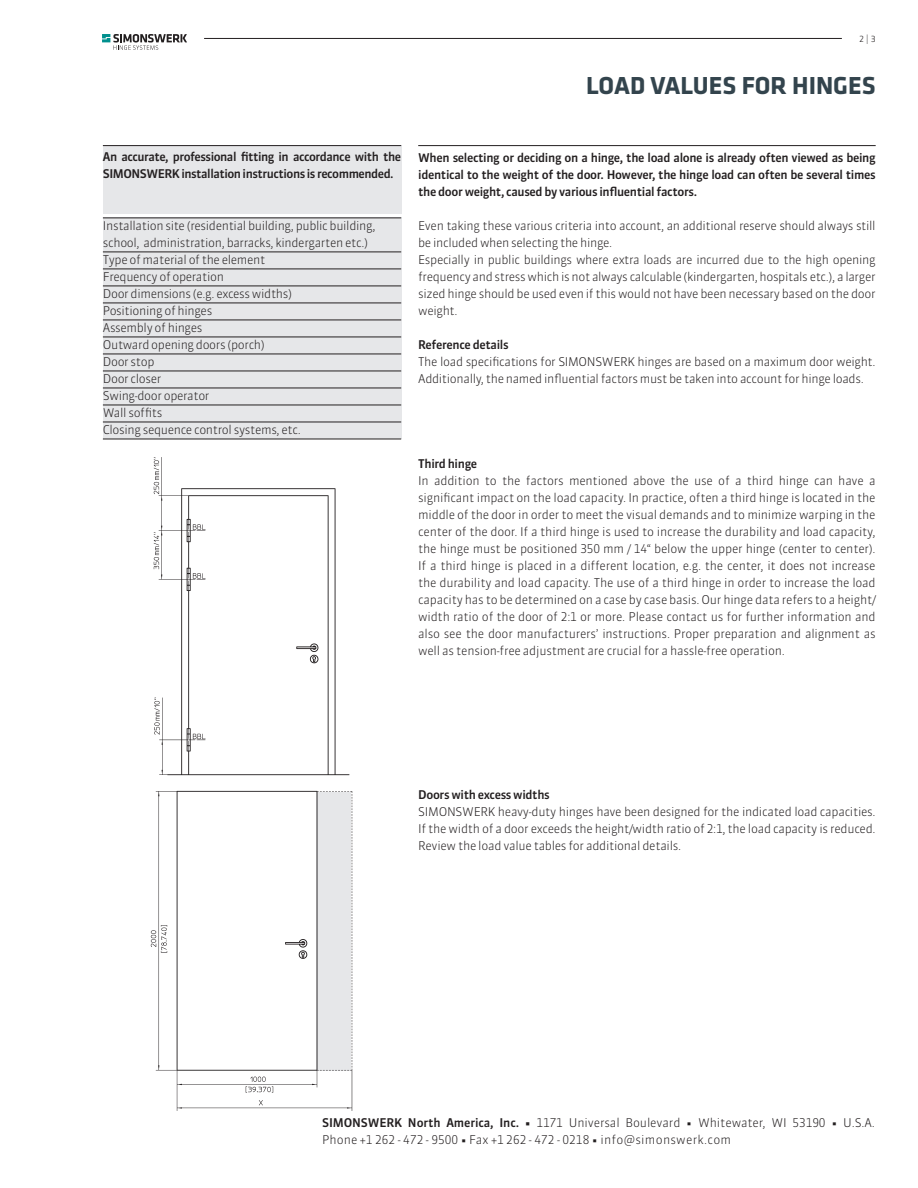
<style>
.page{position:relative;width:918px;height:1188px;background:#fff}
.page>*{position:absolute;margin:0;border:0;box-sizing:border-box;transform-origin:0 0}
.t1{font:700 25.5px "Klavika";color:#33444d}
.t2{font:300 12px/17px "Sanuk TF";letter-spacing:-.03em;color:#231f20}
.t3{font:500 12px/17px "Sanuk TF";letter-spacing:-.04em;color:#231f20;text-align:justify}
.t4{font:300 12px/17px "Sanuk TF";letter-spacing:-.01em;color:#231f20}
.t5{font:300 9.45px "Klavika";color:#231f20}
.s1{font-weight:500}
</style>
<div class="page">
<hr style="left:204px;top:38px;width:638px;height:1px;background:#231f20">
<svg style="left:102px;top:34px;width:85px;height:16px"></svg>
<hr style="left:418px;top:145px;width:458px;height:1px;background:#231f20">
<div style="left:103px;top:218px;width:298px;height:221px;background:#e6e7e9"></div>
<div style="left:103px;top:145px;width:298px;height:68px;background:#e6e7e9"></div>
<hr style="left:103px;top:218px;width:298px;height:1px;background:#231f20">
<hr style="left:103px;top:145px;width:298px;height:1px;background:#231f20">
<hr style="left:103px;top:252px;width:298px;height:1px;background:#231f20">
<hr style="left:103px;top:269px;width:298px;height:1px;background:#231f20">
<hr style="left:103px;top:286px;width:298px;height:1px;background:#231f20">
<hr style="left:103px;top:303px;width:298px;height:1px;background:#231f20">
<hr style="left:103px;top:320px;width:298px;height:1px;background:#231f20">
<hr style="left:103px;top:371px;width:298px;height:1px;background:#231f20">
<hr style="left:103px;top:388px;width:298px;height:1px;background:#231f20">
<hr style="left:103px;top:405px;width:298px;height:1px;background:#231f20">
<hr style="left:103px;top:422px;width:298px;height:1px;background:#231f20">
<hr style="left:103px;top:439px;width:298px;height:1px;background:#231f20">
<hr style="left:103px;top:337px;width:298px;height:1px;background:#231f20">
<hr style="left:103px;top:354px;width:298px;height:1px;background:#231f20">
<img style="left:153px;top:457px;width:197px;height:319px">
<img style="left:150px;top:790px;width:203px;height:321px">
<p class="t5" style="left:859px;top:34px;width:18px">2 | 3</p>
<h1 class="t1" style="left:586px;top:71px;width:291px">LOAD VALUES FOR HINGES</h1>
<p class="t3" style="left:103px;top:149px;width:300px">An accurate, professional fitting in accordance with the<br>SIMONSWERK installation instructions is recommended.</p>
<p class="t2" style="left:103px;top:217px;width:274px">Installation site (residential building, public building, school, administration, barracks, kindergarten etc.)<br>Type of material of the element<br>Frequency of operation<br>Door dimensions (e.g. excess widths)<br>Positioning of hinges<br>Assembly of hinges<br>Outward opening doors (porch)<br>Door stop<br>Door closer<br>Swing-door operator<br>Wall soffits<br>Closing sequence control systems, etc.</p>
<p class="t3" style="left:418px;top:149px;width:459px">When selecting or deciding on a hinge, the load alone is already often viewed as being identical to the weight of the door. However, the hinge load can often be several times the door weight, caused by various influential factors.</p>
<p class="t2" style="left:418px;top:217px;width:459px">Even taking these various criteria into account, an additional reserve should always still be included when selecting the hinge.<br>Especially in public buildings where extra loads are incurred due to the high opening frequency and stress which is not always calculable (kindergarten, hospitals etc.), a larger sized hinge should be used even if this would not have been necessary based on the door weight.</p>
<p class="t3" style="left:418px;top:336px;width:92px">Reference details</p>
<p class="t2" style="left:418px;top:353px;width:459px">The load specifications for SIMONSWERK hinges are based on a maximum door weight.<br>Additionally, the named influential factors must be taken into account for hinge loads.</p>
<p class="t3" style="left:418px;top:455px;width:61px">Third hinge</p>
<p class="t2" style="left:418px;top:472px;width:459px;text-align:justify">In addition to the factors mentioned above the use of a third hinge can have a significant impact on the load capacity. In practice, often a third hinge is located in the middle of the door in order to meet the visual demands and to minimize warping in the center of the door. If a third hinge is used to increase the durability and load capacity, the hinge must be positioned 350 mm / 14“ below the upper hinge (center to center).<br>If a third hinge is placed in a different location, e.g. the center, it does not increase the durability and load capacity. The use of a third hinge in order to increase the load capacity has to be determined on a case by case basis. Our hinge data refers to a height/ width ratio of the door of 2:1 or more. Please contact us for further information and also see the door manufacturers’ instructions. Proper preparation and alignment as well as tension-free adjustment are crucial for a hassle-free operation.</p>
<p class="t3" style="left:418px;top:787px;width:133px">Doors with excess widths</p>
<p class="t2" style="left:418px;top:804px;width:459px;text-align:justify">SIMONSWERK heavy-duty hinges have been designed for the indicated load capacities.<br>If the width of a door exceeds the height/width ratio of 2:1, the load capacity is reduced.<br>Review the load value tables for additional details.</p>
<p class="t4" style="left:322px;top:1114px;width:554px"><span class="s1">SIMONSWERK North America, Inc. •</span> 1171 Universal Boulevard • Whitewater, WI 53190 • U.S.A.<br>Phone +1 262 - 472 - 9500 • Fax +1 262 - 472 - 0218 • info@simonswerk.com</p>
</div>
